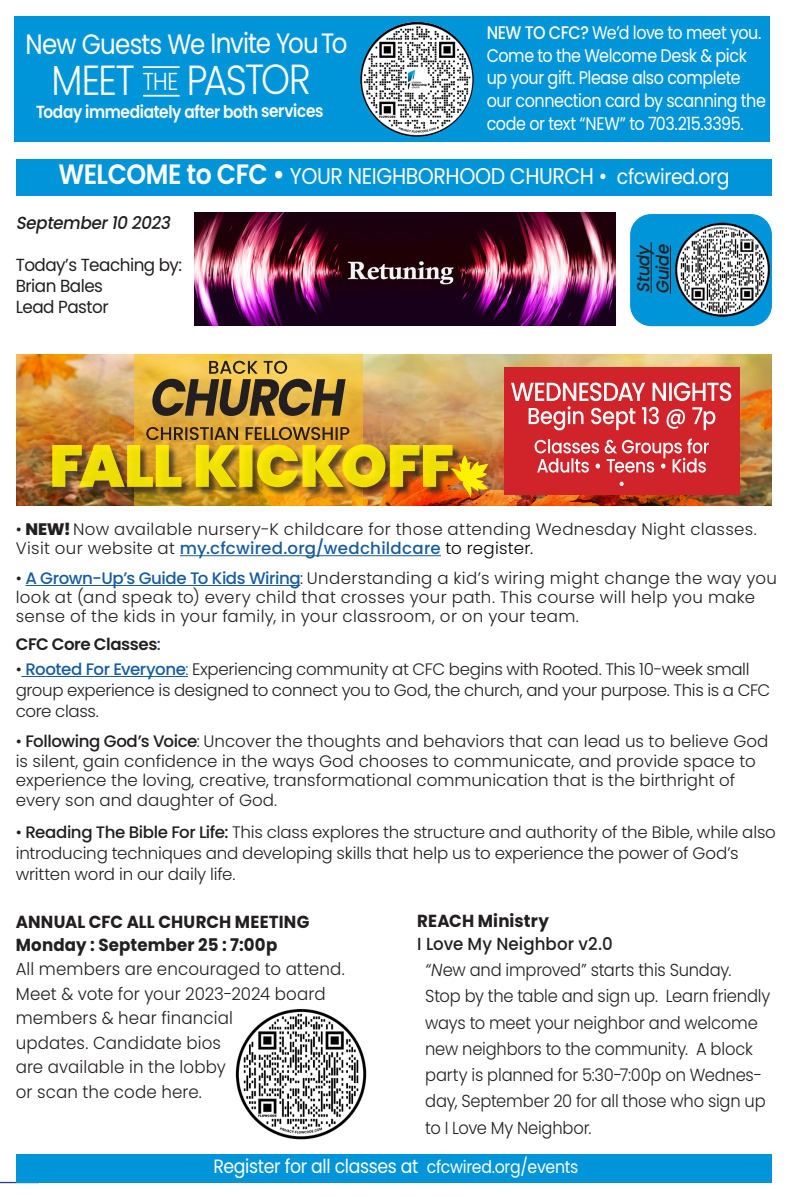
<style>
.page{position:relative;width:788px;height:1197px;background:#fff}
.page>*{position:absolute;margin:0;border:0;box-sizing:border-box;transform-origin:0 0}
.t1{font:300 42px "Poppins";letter-spacing:-.06em;color:#fff;scale:.88 1}
.t2{font:28px "Poppins";letter-spacing:-.045em;color:#fff;scale:.88 1}
.t3{font:22.75px "Poppins";letter-spacing:-.02em;color:#fff;scale:.9 1}
.t4{font:19.25px "Poppins";letter-spacing:-.02em;color:#fff;scale:.9 1}
.t5{font:18.2px/22.8px "Poppins";letter-spacing:-.025em;color:#fff;scale:.87 1}
.t6{font:300 17.5px/26.2px "Poppins";letter-spacing:-.01em;color:#231f20;scale:.93 1}
.t7{font:300 17.5px/24.5px "Poppins";letter-spacing:.01em;color:#231f20;scale:.95 1}
.t8{font:700 17.5px "Poppins";letter-spacing:.005em;color:#231f20;scale:.95 1}
.t9{font:17.5px "Poppins";letter-spacing:-.03em;color:#231f20;scale:.96 1}
.t10{font:600 17.5px "Poppins";letter-spacing:-.035em;color:#fff;scale:.88 1}
.t11{font:italic 500 17.5px "Poppins";color:#231f20;scale:.96 1}
.t12{font:300 17.5px "Poppins";letter-spacing:-.01em;color:#231f20;scale:.95 1}
.t13{font:500 17.5px "Poppins";letter-spacing:.005em;color:#231f20;scale:.95 1}
.t14{font:300 16.62px/19.9px "Poppins";color:#231f20}
.t15{font:300 16.62px/19.2px "Poppins";letter-spacing:.02em;color:#231f20}
.t16{font:300 16.62px/21px "Poppins";letter-spacing:-.02em;color:#231f20}
.t17{font:600 16.62px "Poppins";letter-spacing:-.025em;color:#231f20}
.s1{font-weight:500}
.s2{font-weight:600;font-size:28px}
.s3{font-size:21px}
.s4{font-size:24.5px}
.s5{font-weight:800}
.s6{font-weight:500;color:#175d9e}
.s7{color:#000}
.s8{font-weight:500;color:#253f8e}
.s9{color:#175d9e}
.s10{font-style:italic}
.s11{font-size:17.5px}
</style>
<div class="page">
<div style="left:14px;top:16px;width:756px;height:126px;background:#0095d9"></div>
<div style="left:630px;top:214px;width:141px;height:112px;background:#0095d9;border-radius:21px"></div>
<hr style="left:650px;top:242px;width:1px;height:51px;background:#231f20">
<hr style="left:670px;top:245px;width:1px;height:49px;background:#231f20">
<img style="left:674px;top:221px;width:97px;height:97px">
<hr style="left:143px;top:66px;width:37px;height:2px;background:#fff">
<hr style="left:143px;top:95px;width:37px;height:2px;background:#fff">
<img style="left:360px;top:22px;width:113px;height:115px">
<img style="left:194px;top:212px;width:421px;height:114px">
<div style="left:16px;top:159px;width:756px;height:36px;background:#0095d9"></div>
<img style="left:17px;top:354px;width:754px;height:152px">
<svg style="left:134px;top:354px;width:228px;height:152px;background:#e3b037"></svg>
<svg style="left:151px;top:361px;width:194px;height:55px;background:#9e823c"></svg>
<div style="left:504px;top:368px;width:235px;height:127px;background:#d1232a"></div>
<svg style="left:619px;top:482px;width:4px;height:4px"></svg>
<svg style="left:534px;top:439px;width:174px;height:34px"></svg>
<svg style="left:511px;top:383px;width:220px;height:47px"></svg>
<img style="left:52px;top:427px;width:436px;height:70px">
<hr style="left:0;top:1182px;width:39px;height:1px;background:#253f8e">
<hr style="left:180px;top:555px;width:261px;height:1px;background:#175d9e">
<hr style="left:25px;top:585px;width:275px;height:1px;background:#175d9e">
<hr style="left:21px;top:676px;width:167px;height:1px;background:#175d9e">
<div style="left:16px;top:1154px;width:756px;height:28px;background:#0095d9"></div>
<img style="left:235px;top:1009px;width:132px;height:131px">
<p class="t5" style="left:486px;top:21px;width:317px"><span class="s1">NEW TO CFC?</span> We’d love to meet you.<br>Come to the Welcome Desk &amp; pick</p>
<p class="t5" style="left:486px;top:67px;width:293px">up your gift. Please also complete</p>
<p class="t5" style="left:486px;top:89px;width:322px">our connection card by scanning the</p>
<p class="t5" style="left:486px;top:112px;width:297px">code or text “NEW” to 703.215.3395.</p>
<p class="t3" style="left:58px;top:163px;width:747px"><span class="s2">WELCOME to CFC •</span> YOUR NEIGHBORHOOD CHURCH • <span class="s3">cfcwired.org</span></p>
<p class="t2" style="left:26px;top:27px;width:367px">New Guests We Invite You To</p>
<p class="t1" style="left:52px;top:56px;width:296px">MEET <span class="s4">THE</span> PASTOR</p>
<p class="t10" style="left:36px;top:102px;width:328px">Today immediately after both services</p>
<p class="t11" style="left:16px;top:212px;width:167px">September10 2023</p>
<p class="t9" style="left:16px;top:254px;width:175px">Today’s Teaching by:</p>
<p class="t9" style="left:16px;top:275px;width:92px">Brian Bales</p>
<p class="t9" style="left:16px;top:296px;width:98px">Lead Pastor</p>
<p class="t11" style="left:633px;top:293px;width:55px;rotate:-90deg">Study</p>
<p class="t11" style="left:652px;top:294px;width:57px;rotate:-90deg">Guide</p>
<p class="t15" style="left:16px;top:519px;width:742px">• <span class="s5">NEW!</span> Now available nursery-K childcare for those attending Wednesday Night classes.<br>Visit our website at <span class="s6">my.cfcwired.org/wedchildcare</span> <span class="s7">to register.</span></p>
<p class="t15" style="left:16px;top:568px;width:762px">• <span class="s6">A Grown-Up’s Guide To Kids Wiring</span>: Understanding a kid’s wiring might change the way you look at (and speak to) every child that crosses your path. This course will help you make sense of the kids in your family, in your classroom, or on your team.</p>
<p class="t17" style="left:16px;top:635px;width:147px">CFC Core Classes<span class="s8">:</span></p>
<p class="t16" style="left:16px;top:659px;width:756px">• <span class="s6">Rooted For Everyone</span><span class="s9">:</span> Experiencing community at CFC begins with Rooted. This 10-week small group experience is designed to connect you to God, the church, and your purpose. This is a CFC core class.</p>
<p class="t14" style="left:16px;top:731px;width:754px">• <span class="s1">Following God’s Voice</span>: Uncover the thoughts and behaviors that can lead us to believe God is silent, gain confidence in the ways God chooses to communicate, and provide space to experience the loving, creative, transformational communication that is the birthright of</p>
<p class="t14" style="left:16px;top:791px;width:263px">every son and daughter of God.</p>
<p class="t14" style="left:16px;top:822px;width:761px;line-height:21px">• <span class="s1">Reading The Bible For Life:</span> This class explores the structure and authority of the Bible, while also introducing techniques and developing skills that help us to experience the power of God’s</p>
<p class="t14" style="left:16px;top:864px;width:221px">written word in our daily life.</p>
<p class="t8" style="left:16px;top:912px;width:310px">ANNUAL CFC ALL CHURCH MEETING</p>
<p class="t8" style="left:16px;top:934px;width:277px">Monday : September 25 : 7:00p</p>
<p class="t7" style="left:16px;top:957px;width:348px">All members are encouraged to attend.<br>Meet &amp; vote for your 2023-2024 board members &amp; hear financial</p>
<p class="t12" style="left:16px;top:1032px;width:217px">updates. Candidate bios</p>
<p class="t7" style="left:16px;top:1055px;width:223px">are available in the lobby</p>
<p class="t7" style="left:16px;top:1079px;width:197px">or scan the code here.</p>
<p class="t8" style="left:417px;top:911px;width:140px">REACH Ministry</p>
<p class="t13" style="left:417px;top:934px;width:207px">I Love My Neighbor v2.0</p>
<p class="t6" style="left:425px;top:957px;width:372px"><span class="s10">“N</span>ew and improved” starts this Sunday.<br>Stop by the table and sign up. Learn friendly ways to meet your neighbor and welcome new neighbors to the community. A block party is planned for 5:30-7:00p on Wednes&shy;day, September 20 for all those who sign up to I Love My Neighbor.</p>
<p class="t4" style="left:213px;top:1156px;width:407px">Register for all classes at <span class="s11">cfcwired.org/events</span></p>
</div>
